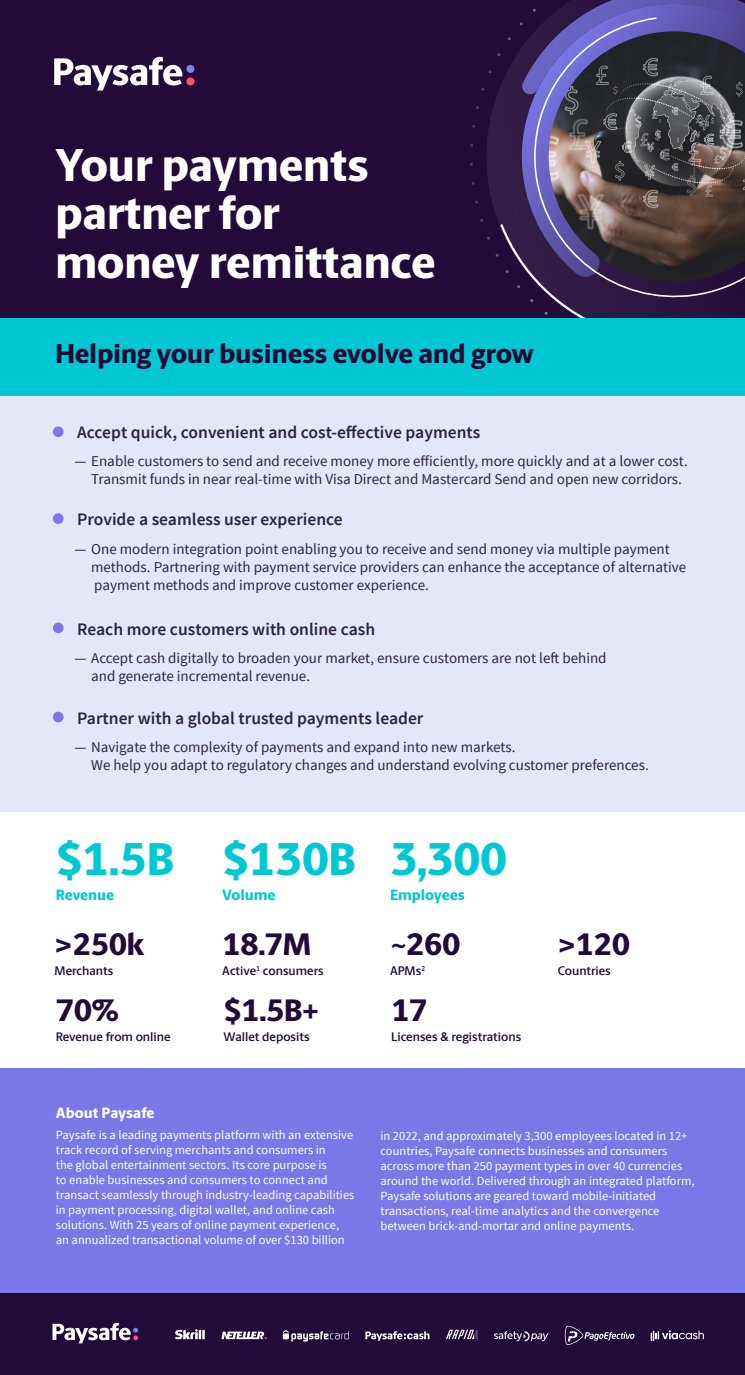
<style>
.page{position:relative;width:745px;height:1375px;background:#fff}
.page>*{position:absolute;margin:0;border:0;box-sizing:border-box;transform-origin:0 0}
.t1{font:800 46.25px/48.8px "Berlingske Sans";letter-spacing:-.01em;color:#fff}
.t2{font:800 46.25px "Berlingske Sans";letter-spacing:-.035em;color:#00c8d2}
.t3{font:800 31.25px "Berlingske Sans";letter-spacing:-.035em;color:#220b39}
.t4{font:800 27.5px "Berlingske Sans";letter-spacing:-.01em;color:#220b39}
.t5{font:600 17.5px "Source Sans Pro";color:#2d2341}
.t6{font:15px/18px "Source Sans Pro";color:#2d2341}
.t7{font:800 15px "Berlingske Sans";color:#00c8d2}
.t8{font:800 15px "Berlingske Sans";color:#fff}
.t9{font:12.5px/15px "Source Sans Pro";color:#fff}
.t10{font:600 12.5px "Berlingske Sans";color:#220b39}
.s1{font-family:"Myriad Pro";font-weight:400;color:#000}
</style>
<div class="page">
<div style="left:0;top:361px;width:744px;height:451px;background:#e4e7fa"></div>
<div style="left:0;top:0;width:744px;height:323px;background:#220b39"></div>
<div style="left:186px;top:65px;width:8px;height:8px;background:#7887e6;border-radius:50%"></div>
<div style="left:186px;top:77px;width:8px;height:8px;background:#ff5073;border-radius:50%"></div>
<svg style="left:54px;top:57px;width:128px;height:34px"></svg>
<svg style="left:470px;top:37px;width:41px;height:220px"></svg>
<svg style="left:511px;top:23px;width:9px;height:199px"></svg>
<svg style="left:520px;top:0;width:224px;height:222px"></svg>
<svg style="left:498px;top:222px;width:160px;height:96px"></svg>
<svg style="left:525px;top:16px;width:219px;height:290px"></svg>
<img style="left:530px;top:31px;width:214px;height:259px">
<div style="left:0;top:318px;width:744px;height:78px;background:#00c8d2"></div>
<div style="left:0;top:1292px;width:744px;height:83px;background:#220b39"></div>
<svg style="left:52px;top:1324px;width:86px;height:19px"></svg>
<svg style="left:175px;top:1329px;width:30px;height:10px"></svg>
<svg style="left:221px;top:1332px;width:46px;height:7px"></svg>
<svg style="left:282px;top:1330px;width:66px;height:12px"></svg>
<svg style="left:365px;top:1331px;width:64px;height:10px"></svg>
<svg style="left:446px;top:1330px;width:31px;height:9px"></svg>
<svg style="left:494px;top:1331px;width:54px;height:10px"></svg>
<svg style="left:564px;top:1325px;width:70px;height:20px"></svg>
<svg style="left:650px;top:1330px;width:53px;height:11px"></svg>
<div style="left:53px;top:426px;width:11px;height:11px;background:#7a78e6;border-radius:50%"></div>
<div style="left:53px;top:513px;width:11px;height:11px;background:#7a78e6;border-radius:50%"></div>
<div style="left:53px;top:623px;width:11px;height:10px;background:#7a78e6;border-radius:50%"></div>
<div style="left:53px;top:712px;width:11px;height:10px;background:#7a78e6;border-radius:50%"></div>
<div style="left:0;top:1068px;width:744px;height:224px;background:#7a78e6"></div>
<h1 class="t1" style="left:55px;top:140px;width:382px">Your payments partner for money remittance</h1>
<h3 class="t4" style="left:55px;top:333px;width:480px">Helping your business evolve and grow</h3>
<h3 class="t5" style="left:55px;top:421px;width:427px"><span class="s1">•</span> Accept quick, convenient and cost-effective payments</h3>
<p class="t6" style="left:91px;top:452px;width:597px;text-indent:-17px">— Enable customers to send and receive money more efficiently, more quickly and at a lower cost.<br>Transmit funds in near real-time with Visa Direct and Mastercard Send and open new corridors.</p>
<h3 class="t5" style="left:55px;top:509px;width:289px"><span class="s1">•</span> Provide a seamless user experience</h3>
<p class="t6" style="left:91px;top:540px;width:596px;text-indent:-17px">— One modern integration point enabling you to receive and send money via multiple payment methods. Partnering with payment service providers can enhance the acceptance of alternative payment methods and improve customer experience.</p>
<h3 class="t5" style="left:55px;top:618px;width:322px"><span class="s1">•</span> Reach more customers with online cash</h3>
<p class="t6" style="left:91px;top:650px;width:516px;text-indent:-17px">— Accept cash digitally to broaden your market, ensure customers are not left behind and generate incremental revenue.</p>
<h3 class="t5" style="left:55px;top:707px;width:370px"><span class="s1">•</span> Partner with a global trusted payments leader</h3>
<p class="t6" style="left:91px;top:739px;width:558px;text-indent:-17px">— Navigate the complexity of payments and expand into new markets.<br>We help you adapt to regulatory changes and understand evolving customer preferences.</p>
<h1 class="t2" style="left:56px;top:825px;width:120px">$1.5B</h1>
<p class="t7" style="left:56px;top:884px;width:60px">Revenue</p>
<h2 class="t3" style="left:55px;top:921px;width:91px">&gt;250k</h2>
<p class="t10" style="left:55px;top:961px;width:60px">Merchants</p>
<h2 class="t3" style="left:56px;top:987px;width:65px">70%</h2>
<p class="t10" style="left:56px;top:1027px;width:116px">Revenue from online</p>
<h1 class="t2" style="left:222px;top:825px;width:135px">$130B</h1>
<p class="t7" style="left:222px;top:884px;width:55px">Volume</p>
<h2 class="t3" style="left:222px;top:921px;width:91px">18.7M</h2>
<p class="t10" style="left:222px;top:961px;width:103px">Active<sup>1</sup> consumers</p>
<h2 class="t3" style="left:223px;top:987px;width:98px">$1.5B+</h2>
<p class="t10" style="left:223px;top:1027px;width:87px">Wallet deposits</p>
<h1 class="t2" style="left:390px;top:825px;width:119px">3,300</h1>
<p class="t7" style="left:390px;top:884px;width:76px">Employees</p>
<h2 class="t3" style="left:390px;top:921px;width:72px">~260</h2>
<p class="t10" style="left:390px;top:961px;width:37px">APMs<sup>2</sup></p>
<h2 class="t3" style="left:391px;top:987px;width:38px">17</h2>
<p class="t10" style="left:391px;top:1027px;width:131px">Licenses &amp; registrations</p>
<h2 class="t3" style="left:557px;top:921px;width:74px">&gt;120</h2>
<p class="t10" style="left:557px;top:961px;width:55px">Countries</p>
<p class="t8" style="left:56px;top:1102px;width:100px">About Paysafe</p>
<p class="t9" style="left:56px;top:1128px;width:300px">Paysafe is a leading payments platform with an extensive track record of serving merchants and consumers in<br>the global entertainment sectors. Its core purpose is<br>to enable businesses and consumers to connect and transact seamlessly through industry-leading capabilities in payment processing, digital wallet, and online cash solutions. With 25 years of online payment experience, an annualized transactional volume of over $130 billion</p>
<p class="t9" style="left:380px;top:1128px;width:315px">in 2022, and approximately 3,300 employees located in 12+ countries, Paysafe connects businesses and consumers across more than 250 payment types in over 40 currencies around the world. Delivered through an integrated platform, Paysafe solutions are geared toward mobile-initiated transactions, real-time analytics and the convergence between brick-and-mortar and online payments.</p>
</div>
